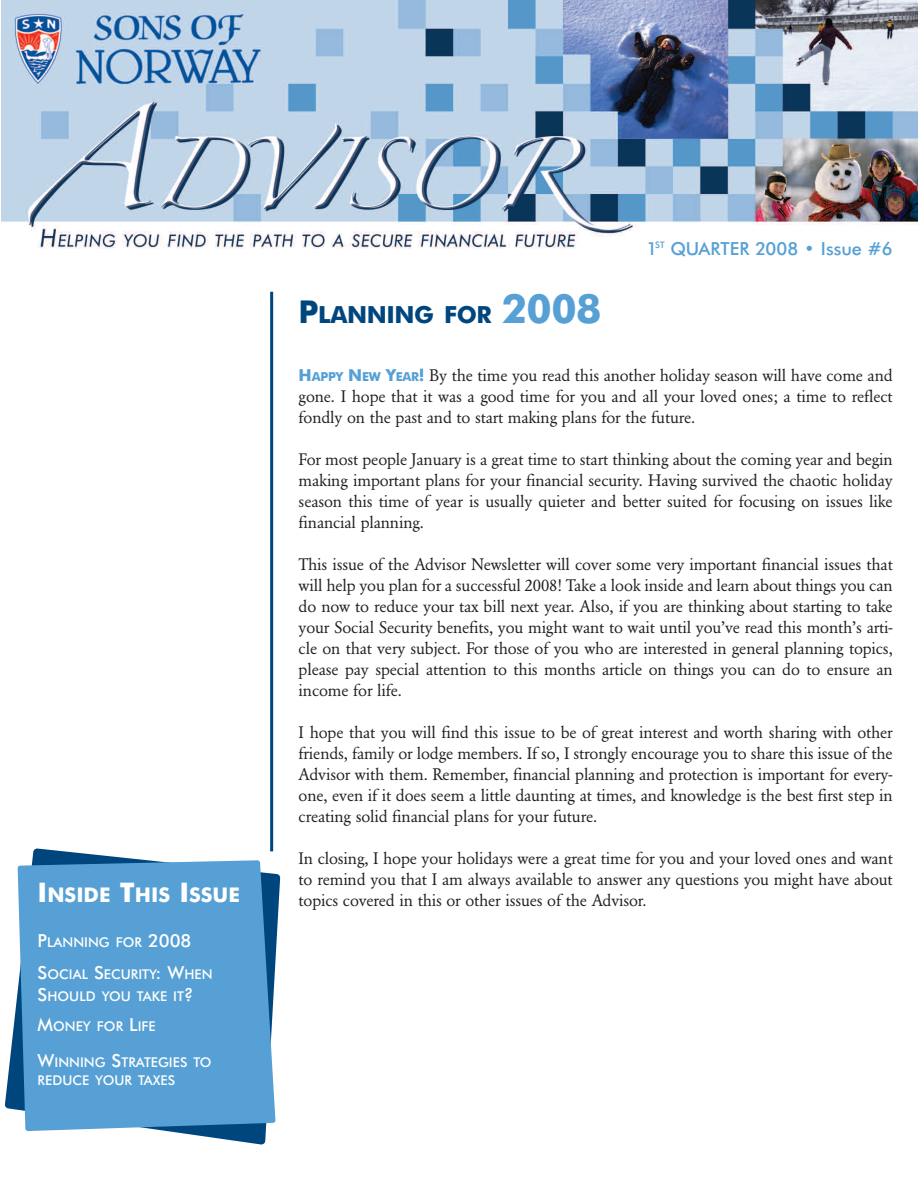
<style>
.page{position:relative;width:918px;height:1188px;background:#fff}
.page>*{position:absolute;margin:0;border:0;box-sizing:border-box;transform-origin:0 0}
.t1{font:700 23.7px "Futura BT";letter-spacing:-.015em;color:#00467e}
.t2{font:700 20.25px "Futura BT";color:#fff}
.t3{font:500 18px "Futura BT";color:#56a0d5}
.t4{font:16.5px/21px "Garamond BE";letter-spacing:-.01em;color:#231f20;text-align:justify}
.t5{font:500 13.5px/21.6px "Futura BT";color:#fff}
.s1{font-size:27px}
.s2{font-size:18px}
.s3{font-size:31.5px}
.s4{font-size:40.5px;color:#56a0d5}
.s5{font-family:"Futura BT";font-weight:700;color:#56a0d5}
.s6{font-family:"Futura BT";font-weight:700;font-size:12.3px;color:#56a0d5}
</style>
<div class="page">
<svg style="left:4px;top:847px;width:277px;height:298px"></svg>
<svg style="left:18px;top:860px;width:257px;height:271px;background:#559dd1"></svg>
<img style="left:2px;top:0;width:916px;height:249px">
<hr style="left:270px;top:292px;width:3px;height:559px;background:#00467e">
<p class="t2" style="left:38px;top:887px;width:204px"><span class="s1">I</span>NSIDE <span class="s1">T</span>HIS <span class="s1">I</span>SSUE</p>
<p class="t5" style="left:38px;top:933px;width:155px"><span class="s2">P</span>LANNING FOR <span class="s2">2008</span></p>
<p class="t5" style="left:38px;top:965px;width:176px"><span class="s2">S</span>OCIAL <span class="s2">S</span>ECURITY<span class="s2">: W</span>HEN<br><span class="s2">S</span>HOULD YOU TAKE IT<span class="s2">?</span></p>
<p class="t5" style="left:38px;top:1016px;width:120px"><span class="s2">M</span>ONEY FOR <span class="s2">L</span>IFE</p>
<p class="t5" style="left:38px;top:1054px;width:175px;line-height:18px"><span class="s2">W</span>INNING <span class="s2">S</span>TRATEGIES TO<br>REDUCE YOUR TAXES</p>
<h1 class="t1" style="left:299px;top:305px;width:304px"><span class="s3">P</span>LANNING FOR <span class="s4">2008</span></h1>
<p class="t3" style="left:646px;top:241px;width:248px">1<sup>ST</sup> QUARTER 2008 • Issue #6</p>
<p class="t4" style="left:299px;top:366px;width:596px"><span class="s5">H</span><span class="s6">APPY</span> <span class="s5">N</span><span class="s6">EW</span> <span class="s5">Y</span><span class="s6">EAR</span><span class="s5">!</span> By the time you read this another holiday season will have come and gone. I hope that it was a good time for you and all your loved ones; a time to reflect fondly on the past and to start making plans for the future.</p>
<p class="t4" style="left:299px;top:450px;width:596px">For most people January is a great time to start thinking about the coming year and begin making important plans for your financial security. Having survived the chaotic holiday season this time of year is usually quieter and better suited for focusing on issues like financial planning.</p>
<p class="t4" style="left:299px;top:555px;width:596px">This issue of the Advisor Newsletter will cover some very important financial issues that will help you plan for a successful 2008! Take a look inside and learn about things you can do now to reduce your tax bill next year. Also, if you are thinking about starting to take your Social Security benefits, you might want to wait until you’ve read this month’s arti&shy;cle on that very subject. For those of you who are interested in general planning topics, please pay special attention to this months article on things you can do to ensure an income for life.</p>
<p class="t4" style="left:299px;top:723px;width:596px">I hope that you will find this issue to be of great interest and worth sharing with other friends, family or lodge members. If so, I strongly encourage you to share this issue of the Advisor with them. Remember, financial planning and protection is important for every&shy;one, even if it does seem a little daunting at times, and knowledge is the best first step in creating solid financial plans for your future.</p>
<p class="t4" style="left:299px;top:849px;width:596px">In closing, I hope your holidays were a great time for you and your loved ones and want to remind you that I am always available to answer any questions you might have about topics covered in this or other issues of the Advisor.</p>
</div>
